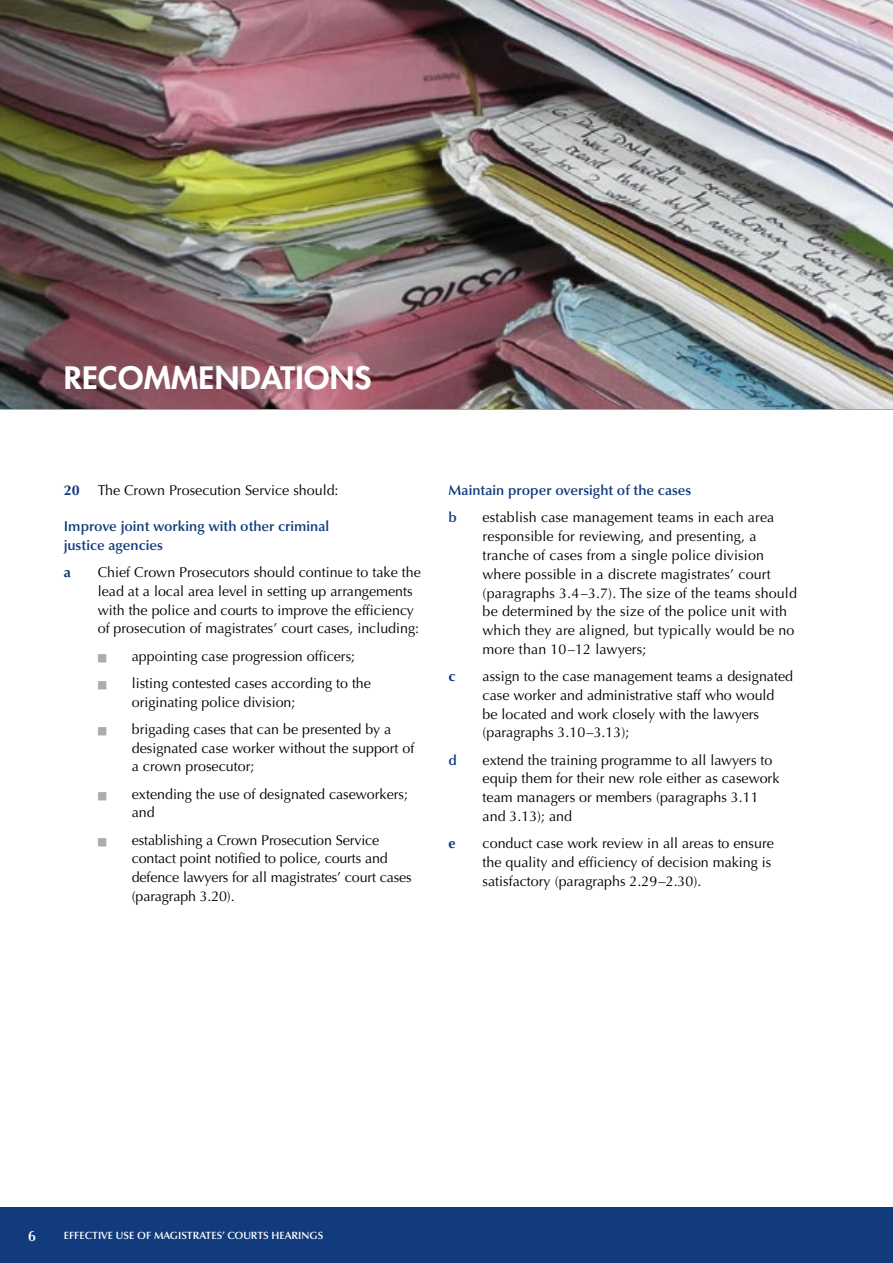
<style>
.page{position:relative;width:893px;height:1263px;background:#fff}
.page>*{position:absolute;margin:0;border:0;box-sizing:border-box;transform-origin:0 0}
.t1{font:800 30px "Futura Std";letter-spacing:.01em;color:#fff;scale:1.08 1}
.t2{font:14.25px/18.8px "Optima LT Std";color:#000}
.t3{font:600 14.25px/18.8px "Optima LT Std";color:#113b7c}
.t4{font:700 14.25px "Optima LT Std";color:#113b7c}
.t5{font:600 10.5px "Optima LT Std";color:#fff}
.s1{color:#abacae}
</style>
<div class="page">
<div style="left:0;top:1208px;width:893px;height:55px;background:#113b7c"></div>
<hr style="left:0;top:408px;width:893px;height:2px;background:#88888a">
<img style="left:0;top:0;width:893px;height:408px">
<h1 class="t1" style="left:64px;top:359px;width:287px">RECOMMENDATIONS</h1>
<p class="t4" style="left:64px;top:482px;width:17px">20</p>
<p class="t2" style="left:98px;top:481px;width:242px">The Crown Prosecution Service should:</p>
<p class="t3" style="left:64px;top:517px;width:267px">Improve joint working with other criminal justice agencies</p>
<p class="t4" style="left:64px;top:564px;width:9px">a</p>
<p class="t2" style="left:98px;top:563px;width:324px">Chief Crown Prosecutors should continue to take the lead at a local area level in setting up arrangements with the police and courts to improve the efficiency of prosecution of magistrates’ court cases, including:</p>
<p class="t2" style="left:98px;top:646px;width:259px"><span class="s1">■</span> appointing case progression officers;</p>
<p class="t2" style="left:132px;top:674px;width:241px;text-indent:-34px"><span class="s1">■</span> listing contested cases according to the originating police division;</p>
<p class="t2" style="left:132px;top:720px;width:284px;text-indent:-34px"><span class="s1">■</span> brigading cases that can be presented by a designated case worker without the support of a crown prosecutor;</p>
<p class="t2" style="left:132px;top:784px;width:278px;text-indent:-34px"><span class="s1">■</span> extending the use of designated caseworkers; and</p>
<p class="t2" style="left:132px;top:830px;width:281px;text-indent:-34px"><span class="s1">■</span> establishing a Crown Prosecution Service contact point notified to police, courts and defence lawyers for all magistrates’ court cases (paragraph 3.20).</p>
<p class="t3" style="left:449px;top:477px;width:244px;line-height:27.3px">Maintain proper oversight of the cases b</p>
<p class="t2" style="left:483px;top:508px;width:316px">establish case management teams in each area responsible for reviewing, and presenting, a tranche of cases from a single police division where possible in a discrete magistrates’ court (paragraphs 3.4–3.7). The size of the teams should be determined by the size of the police unit with which they are aligned, but typically would be no more than 10–12 lawyers;</p>
<p class="t4" style="left:449px;top:668px;width:9px">c</p>
<p class="t2" style="left:483px;top:667px;width:312px">assign to the case management teams a designated case worker and administrative staff who would be located and work closely with the lawyers (paragraphs 3.10–3.13);</p>
<p class="t3" style="left:449px;top:750px;width:10px">d</p>
<p class="t2" style="left:483px;top:750px;width:298px">extend the training programme to all lawyers to equip them for their new role either as casework team managers or members (paragraphs 3.11 and 3.13); and</p>
<p class="t4" style="left:449px;top:835px;width:9px">e</p>
<p class="t2" style="left:483px;top:834px;width:293px">conduct case work review in all areas to ensure the quality and efficiency of decision making is satisfactory (paragraphs 2.29–2.30).</p>
<p class="t5" style="left:64px;top:1229px;width:12px">Effecti</p>
<p class="t5" style="left:101px;top:1229px;width:22px">ve use</p>
<p class="t5" style="left:137px;top:1229px;width:25px">of magistrates</p>
<p class="t5" style="left:222px;top:1229px;width:13px">’ courts</p>
<p class="t5" style="left:272px;top:1229px;width:8px">hearings</p>
</div>
